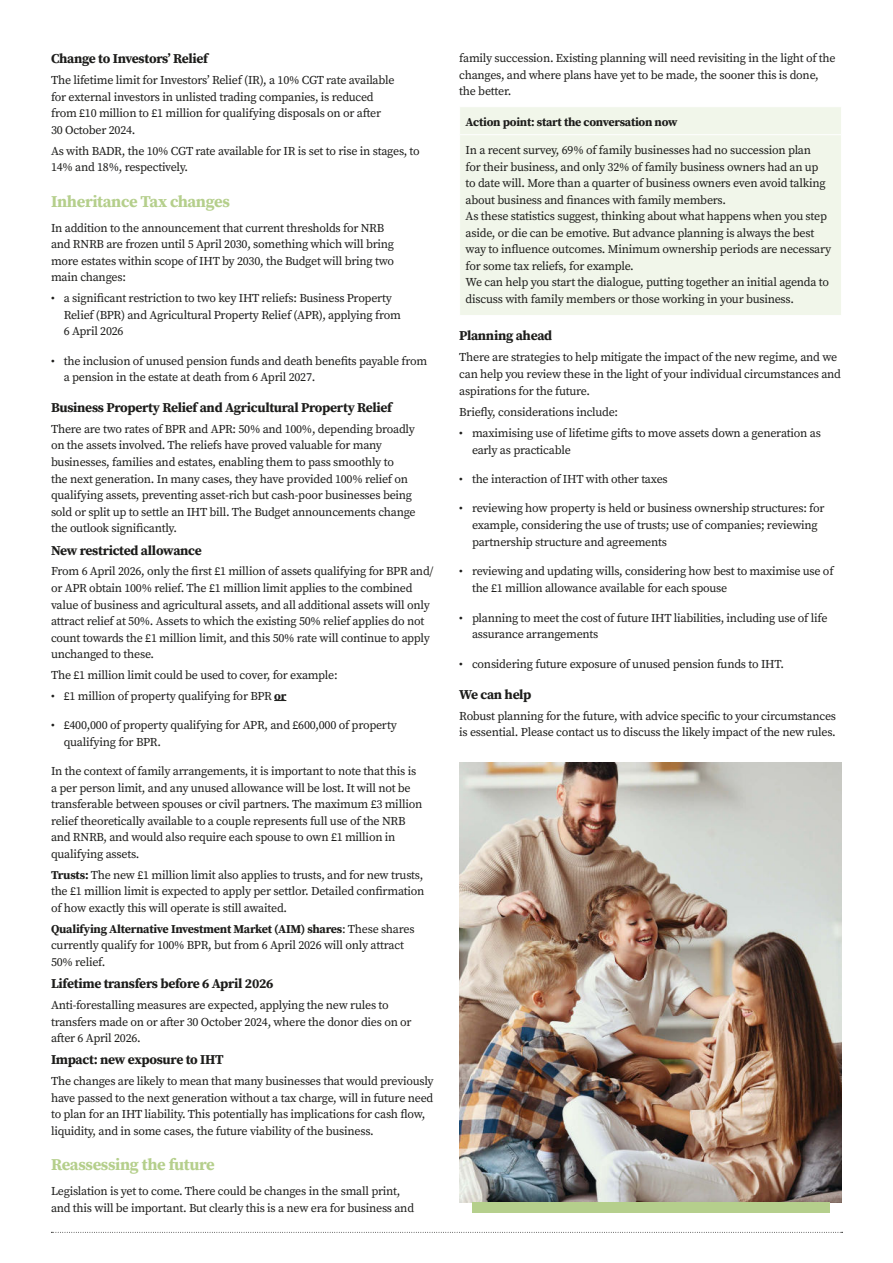
<style>
.page{position:relative;width:893px;height:1263px;background:#fff}
.page>*{position:absolute;margin:0;border:0;box-sizing:border-box;transform-origin:0 0}
.t1{font:700 16.5px "Source Serif Pro";letter-spacing:-.02em;color:#b5cf8c}
.t2{font:700 13.5px "Source Serif Pro";letter-spacing:-.02em;color:#1d1d1b}
.t3{font:12px/16.5px "Source Serif Pro";letter-spacing:-.02em;color:#1d1d1b}
.t4{font:700 12px "Source Serif Pro";letter-spacing:-.02em;color:#1d1d1b}
.s1{font-weight:700}
</style>
<div class="page">
<img style="left:459px;top:763px;width:383px;height:440px">
<div style="left:472px;top:1203px;width:357px;height:10px;background:#b5cf8c"></div>
<svg style="left:51px;top:1232px;width:792px;height:1px"></svg>
<svg style="left:274px;top:700px;width:12px;height:1px"></svg>
<div style="left:460px;top:107px;width:381px;height:208px;background:#f1f6ea"></div>
<hr style="left:459px;top:134px;width:383px;height:1px;background:#fff">
<p class="t2" style="left:51px;top:50px;width:159px">Change to Investors’ Relief</p>
<p class="t3" style="left:51px;top:72px;width:345px">The lifetime limit for Investors’ Relief (IR), a 10% CGT rate available for external investors in unlisted trading companies, is reduced from £10 million to £1 million for qualifying disposals on or after 30 October 2024.</p>
<p class="t3" style="left:51px;top:143px;width:370px">As with BADR, the 10% CGT rate available for IR is set to rise in stages, to<br>14% and 18%, respectively.</p>
<h1 class="t1" style="left:51px;top:190px;width:180px">Inheritance Tax changes</h1>
<p class="t3" style="left:51px;top:220px;width:345px">In addition to the announcement that current thresholds for NRB and RNRB are frozen until 5 April 2030, something which will bring more estates within scope of IHT by 2030, the Budget will bring two main changes:</p>
<p class="t3" style="left:64px;top:290px;width:339px;text-indent:-13px">• a significant restriction to two key IHT reliefs: Business Property<br>Relief (BPR) and Agricultural Property Relief (APR), applying from<br>6 April 2026</p>
<p class="t3" style="left:64px;top:353px;width:365px;text-indent:-13px">• the inclusion of unused pension funds and death benefits payable from a pension in the estate at death from 6 April 2027.</p>
<p class="t2" style="left:51px;top:398px;width:343px">Business Property Relief and Agricultural Property Relief</p>
<p class="t3" style="left:51px;top:421px;width:366px">There are two rates of BPR and APR: 50% and 100%, depending broadly on the assets involved. The reliefs have proved valuable for many businesses, families and estates, enabling them to pass smoothly to<br>the next generation. In many cases, they have provided 100% relief on qualifying assets, preventing asset-rich but cash-poor businesses being sold or split up to settle an IHT bill. The Budget announcements change the outlook significantly.</p>
<p class="t2" style="left:51px;top:541px;width:152px">New restricted allowance</p>
<p class="t3" style="left:51px;top:563px;width:384px">From 6 April 2026, only the first £1 million of assets qualifying for BPR and/ or APR obtain 100% relief. The £1 million limit applies to the combined value of business and agricultural assets, and all additional assets will only attract relief at 50%. Assets to which the existing 50% relief applies do not count towards the £1 million limit, and this 50% rate will continue to apply unchanged to these.</p>
<p class="t3" style="left:51px;top:667px;width:288px">The £1 million limit could be used to cover, for example:</p>
<p class="t3" style="left:51px;top:688px;width:237px">• £1 million of property qualifying for BPR <span class="s1">or</span></p>
<p class="t3" style="left:64px;top:717px;width:335px;text-indent:-13px">• £400,000 of property qualifying for APR, and £600,000 of property qualifying for BPR.</p>
<p class="t3" style="left:51px;top:763px;width:373px">In the context of family arrangements, it is important to note that this is a per person limit, and any unused allowance will be lost. It will not be transferable between spouses or civil partners. The maximum £3 million relief theoretically available to a couple represents full use of the NRB and RNRB, and would also require each spouse to own £1 million in qualifying assets.</p>
<p class="t3" style="left:51px;top:867px;width:375px;text-align:justify"><span class="s1">Trusts:</span> The new £1 million limit also applies to trusts, and for new trusts, the £1 million limit is expected to apply per settlor. Detailed confirmation of how exactly this will operate is still awaited.</p>
<p class="t3" style="left:51px;top:921px;width:365px"><span class="s1">Qualifying Alternative Investment Market (AIM) shares</span>: These shares currently qualify for 100% BPR, but from 6 April 2026 will only attract<br>50% relief.</p>
<p class="t2" style="left:51px;top:974px;width:224px">Lifetime transfers before 6 April 2026</p>
<p class="t3" style="left:51px;top:997px;width:362px">Anti-forestalling measures are expected, applying the new rules to transfers made on or after 30 October 2024, where the donor dies on or after 6 April 2026.</p>
<p class="t2" style="left:51px;top:1050px;width:174px">Impact: new exposure to IHT</p>
<p class="t3" style="left:51px;top:1073px;width:384px">The changes are likely to mean that many businesses that would previously have passed to the next generation without a tax charge, will in future need to plan for an IHT liability. This potentially has implications for cash flow, liquidity, and in some cases, the future viability of the business.</p>
<h1 class="t1" style="left:51px;top:1153px;width:165px">Reassessing the future</h1>
<p class="t3" style="left:51px;top:1184px;width:365px">Legislation is yet to come. There could be changes in the small print, and this will be important. But clearly this is a new era for business and</p>
<p class="t3" style="left:459px;top:50px;width:378px">family succession. Existing planning will need revisiting in the light of the changes, and where plans have yet to be made, the sooner this is done, the better.</p>
<p class="t4" style="left:466px;top:114px;width:214px">Action point: start the conversation now</p>
<p class="t3" style="left:466px;top:142px;width:367px">In a recent survey, 69% of family businesses had no succession plan<br>for their business, and only 32% of family business owners had an up to date will. More than a quarter of business owners even avoid talking about business and finances with family members.<br>As these statistics suggest, thinking about what happens when you step aside, or die can be emotive. But advance planning is always the best way to influence outcomes. Minimum ownership periods are necessary for some tax reliefs, for example.<br>We can help you start the dialogue, putting together an initial agenda to discuss with family members or those working in your business.</p>
<p class="t2" style="left:459px;top:327px;width:95px">Planning ahead</p>
<p class="t3" style="left:459px;top:350px;width:383px">There are strategies to help mitigate the impact of the new regime, and we can help you review these in the light of your individual circumstances and aspirations for the future.</p>
<p class="t3" style="left:459px;top:404px;width:160px">Briefly, considerations include:</p>
<p class="t3" style="left:472px;top:425px;width:350px;text-indent:-13px">• maximising use of lifetime gifts to move assets down a generation as early as practicable</p>
<p class="t3" style="left:459px;top:471px;width:210px">• the interaction of IHT with other taxes</p>
<p class="t3" style="left:472px;top:501px;width:354px;text-indent:-13px">• reviewing how property is held or business ownership structures: for example, considering the use of trusts; use of companies; reviewing partnership structure and agreements</p>
<p class="t3" style="left:472px;top:563px;width:363px;text-indent:-13px">• reviewing and updating wills, considering how best to maximise use of the £1 million allowance available for each spouse</p>
<p class="t3" style="left:472px;top:610px;width:357px;text-indent:-13px">• planning to meet the cost of future IHT liabilities, including use of life assurance arrangements</p>
<p class="t3" style="left:459px;top:656px;width:326px">• considering future exposure of unused pension funds to IHT.</p>
<p class="t2" style="left:459px;top:685px;width:74px">We can help</p>
<p class="t3" style="left:459px;top:707px;width:378px">Robust planning for the future, with advice specific to your circumstances is essential. Please contact us to discuss the likely impact of the new rules.</p>
</div>
